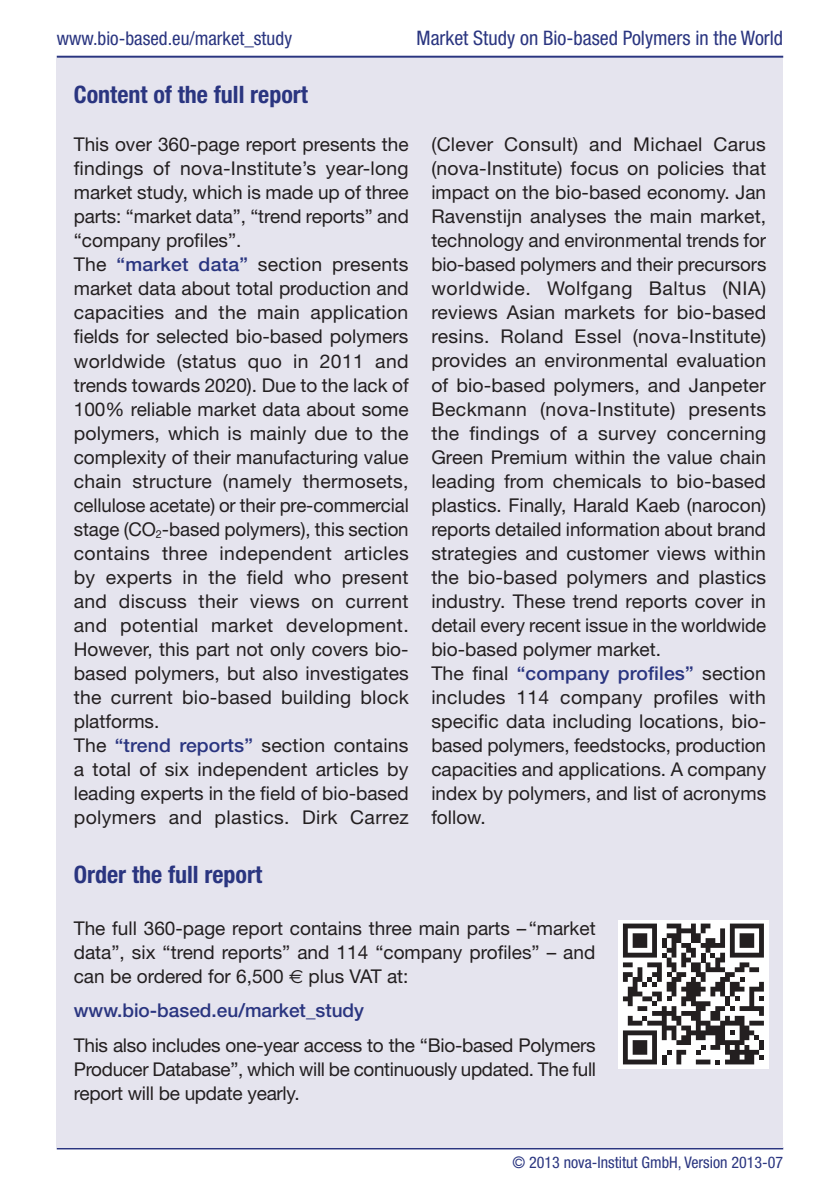
<style>
.page{position:relative;width:840px;height:1191px;background:#fff}
.page>*{position:absolute;margin:0;border:0;box-sizing:border-box;transform-origin:0 0}
.t1{font:700 condensed 24px "Helvetica Neue";color:#2a3580}
.t2{font:condensed 20px "Helvetica Neue";color:#2a3580}
.t3{font:19px/24px "Helvetica Neue";letter-spacing:.005em;color:#231f20}
.t4{font:condensed 19px "Helvetica Neue";color:#2a3580}
.t5{font:500 19px "Helvetica Neue";color:#2a3580}
.t6{font:condensed 16px "Helvetica Neue";color:#2a3580}
.s1{font-weight:500;color:#2a3580}
.s2{font-family:"Euro Sans"}
</style>
<div class="page">
<hr style="left:57px;top:56px;width:725px;height:2px;background:#2a3580">
<hr style="left:57px;top:1147px;width:725px;height:2px;background:#2a3580">
<div style="left:57px;top:58px;width:725px;height:1089px;background:#e5e4ee"></div>
<div style="left:618px;top:919px;width:150px;height:149px;background:#fff"></div>
<svg style="left:622px;top:923px;width:141px;height:141px"></svg>
<p class="t4" style="left:57px;top:32px;width:237px">www.bio-based.eu/market_study</p>
<p class="t2" style="left:416px;top:31px;width:368px">Market Study on Bio-based Polymers in the World</p>
<p class="t1" style="left:74px;top:86px;width:235px">Content of the full report</p>
<p class="t3" style="left:74px;top:134px;width:336px">This over 360-page report presents the findings of nova-Institute’s year-long market study, which is made up of three parts: “market data”, “trend reports” and “company profiles”.<br>The <span class="s1">“market data”</span> section presents market data about total production and capacities and the main application fields for selected bio-based polymers worldwide (status quo in 2011 and trends towards 2020). Due to the lack of 100% reliable market data about some polymers, which is mainly due to the complexity of their manufacturing value chain structure (namely thermosets, cellulose acetate) or their pre-commercial stage (CO<sub>2</sub>-based polymers), this section contains three independent articles by experts in the field who present and discuss their views on current and potential market development.<br>However, this part not only covers bio&shy;based polymers, but also investigates the current bio-based building block platforms.<br>The <span class="s1">“trend reports”</span> section contains a total of six independent articles by leading experts in the field of bio-based polymers and plastics. Dirk Carrez</p>
<p class="t3" style="left:431px;top:134px;width:336px">(Clever Consult) and Michael Carus (nova-Institute) focus on policies that impact on the bio-based economy. Jan Ravenstijn analyses the main market, technology and environmental trends for bio-based polymers and their precursors worldwide. Wolfgang Baltus (NIA) reviews Asian markets for bio-based resins. Roland Essel (nova-Institute) provides an environmental evaluation of bio-based polymers, and Janpeter Beckmann (nova-Institute) presents the findings of a survey concerning Green Premium within the value chain leading from chemicals to bio-based plastics. Finally, Harald Kaeb (narocon) reports detailed information about brand strategies and customer views within the bio-based polymers and plastics industry. These trend reports cover in detail every recent issue in the worldwide bio-based polymer market.<br>The final <span class="s1">“company profiles”</span> section includes 114 company profiles with specific data including locations, bio&shy;based polymers, feedstocks, production capacities and applications. A company index by polymers, and list of acronyms follow.</p>
<p class="t1" style="left:74px;top:866px;width:190px">Order the full report</p>
<p class="t3" style="left:74px;top:918px;width:523px;text-align:justify">The full 360-page report contains three main parts – “market data”, six “trend reports” and 114 “company profiles” – and can be ordered for 6,500 <span class="s2">€</span> plus VAT at:</p>
<p class="t5" style="left:74px;top:1003px;width:292px">www.bio-based.eu/market_study</p>
<p class="t3" style="left:74px;top:1034px;width:523px;text-align:justify">This also includes one-year access to the “Bio-based Polymers Producer Database”, which will be continuously updated. The full report will be update yearly.</p>
<p class="t6" style="left:512px;top:1156px;width:272px">© 2013 nova-Institut GmbH, Version 2013-07</p>
</div>
